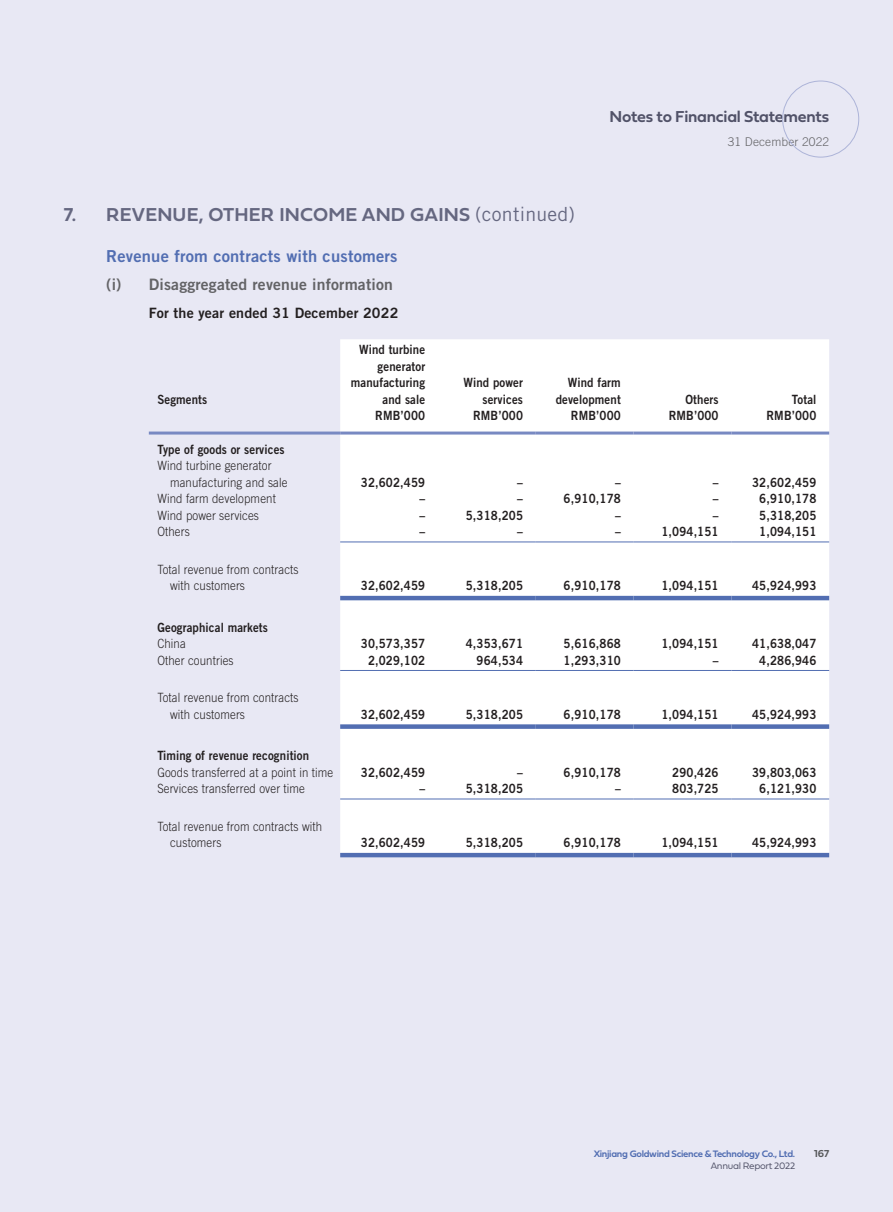
<style>
.page{position:relative;width:893px;height:1212px;background:#e8e8f4}
.page>*{position:absolute;margin:0;border:0;box-sizing:border-box;transform-origin:0 0}
.Heading_1{font:19.5px "Fieldwork Geo Demibold";letter-spacing:.01em;color:#656780}
.Heading_2{font:16.5px "Trade Gothic LT Std Bd 2";letter-spacing:.01em;color:#526eb2}
.t1{font:16.5px "Fieldwork Geo Demibold";letter-spacing:-.015em;color:#515268}
.Heading_3{font:15.75px "Trade Gothic LT Std Bd 2";letter-spacing:.01em;color:#636366}
.Body_Text{font:14.25px "Trade Gothic LT Std Bd 2";letter-spacing:.01em;color:#231f20}
.Body_Text-2{font:12.75px "Trade Gothic LT Std Bd 2";letter-spacing:.01em;color:#231f20;scale:.9 1}
.Body_Text-3{font:300 12.75px/16.5px "Trade Gothic LT Std";letter-spacing:.01em;color:#231f20;scale:.9 1}
.t2{font:300 12px "Trade Gothic LT Std";letter-spacing:.01em;color:#636366}
.t3{font:10.5px "Fieldwork Geo Demibold";color:#57585a}
.t4{font:9.75px "Fieldwork Geo Demibold";letter-spacing:-.03em;color:#526eb2}
.t5{font:9.75px "Fieldwork Geo Light";letter-spacing:-.03em;color:#515268}
.s1{font-family:"Trade Gothic LT Std"}
</style>
<div class="page">
<div style="left:782px;top:81px;width:77px;height:76px;border:1px solid #adb4d8;border-radius:50%"></div>
<div style="left:340px;top:339px;width:489px;height:513px;background:#fff"></div>
<hr style="left:149px;top:431px;width:191px;height:3px;background:#7889c2">
<hr style="left:340px;top:431px;width:98px;height:3px;background:#7889c2">
<hr style="left:438px;top:431px;width:98px;height:3px;background:#7889c2">
<hr style="left:536px;top:431px;width:98px;height:3px;background:#7889c2">
<hr style="left:634px;top:431px;width:97px;height:3px;background:#7889c2">
<hr style="left:731px;top:431px;width:98px;height:3px;background:#7889c2">
<hr style="left:340px;top:541px;width:98px;height:1px;background:#526eb2">
<hr style="left:438px;top:541px;width:98px;height:1px;background:#526eb2">
<hr style="left:536px;top:541px;width:98px;height:1px;background:#526eb2">
<hr style="left:634px;top:541px;width:97px;height:1px;background:#526eb2">
<hr style="left:731px;top:541px;width:98px;height:1px;background:#526eb2">
<hr style="left:340px;top:596px;width:98px;height:4px;background:#526eb2">
<hr style="left:438px;top:596px;width:98px;height:4px;background:#526eb2">
<hr style="left:536px;top:596px;width:98px;height:4px;background:#526eb2">
<hr style="left:634px;top:596px;width:97px;height:4px;background:#526eb2">
<hr style="left:731px;top:596px;width:98px;height:4px;background:#526eb2">
<hr style="left:340px;top:670px;width:98px;height:1px;background:#526eb2">
<hr style="left:438px;top:670px;width:98px;height:1px;background:#526eb2">
<hr style="left:536px;top:670px;width:98px;height:1px;background:#526eb2">
<hr style="left:634px;top:670px;width:97px;height:1px;background:#526eb2">
<hr style="left:731px;top:670px;width:98px;height:1px;background:#526eb2">
<div style="left:340px;top:724px;width:98px;height:5px;background:#526eb2"></div>
<div style="left:438px;top:724px;width:98px;height:5px;background:#526eb2"></div>
<div style="left:536px;top:724px;width:98px;height:5px;background:#526eb2"></div>
<div style="left:634px;top:724px;width:97px;height:5px;background:#526eb2"></div>
<div style="left:731px;top:724px;width:98px;height:5px;background:#526eb2"></div>
<hr style="left:340px;top:798px;width:98px;height:1px;background:#526eb2">
<hr style="left:438px;top:798px;width:98px;height:1px;background:#526eb2">
<hr style="left:536px;top:798px;width:98px;height:1px;background:#526eb2">
<hr style="left:634px;top:798px;width:97px;height:1px;background:#526eb2">
<hr style="left:731px;top:798px;width:98px;height:1px;background:#526eb2">
<hr style="left:340px;top:853px;width:98px;height:4px;background:#526eb2">
<hr style="left:438px;top:853px;width:98px;height:4px;background:#526eb2">
<hr style="left:536px;top:853px;width:98px;height:4px;background:#526eb2">
<hr style="left:634px;top:853px;width:97px;height:4px;background:#526eb2">
<hr style="left:731px;top:853px;width:98px;height:4px;background:#526eb2">
<p class="Heading_1" style="left:64px;top:199px;width:513px">7. REVENUE, OTHER INCOME AND GAINS <span class="s1">(continued)</span></p>
<p class="Heading_2" style="left:106px;top:246px;width:293px">Revenue from contracts with customers</p>
<p class="Heading_3" style="left:106px;top:275px;width:288px">(i) Disaggregated revenue information</p>
<p class="Body_Text" style="left:149px;top:304px;width:251px">For the year ended 31 December 2022</p>
<p class="t1" style="left:610px;top:104px;width:221px">Notes to Financial Statements</p>
<p class="t2" style="left:728px;top:134px;width:103px">31 December 2022</p>
<p class="Body_Text-2" style="left:157px;top:391px;width:57px">Segments</p>
<p class="Body_Text-2" style="left:157px;top:441px;width:143px">Type of goods or services</p>
<p class="Body_Text-3" style="left:170px;top:457px;width:132px;text-indent:-13px">Wind turbine generator manufacturing and sale</p>
<p class="Body_Text-2" style="left:359px;top:342px;width:75px">Wind turbine</p>
<p class="Body_Text-2" style="left:378px;top:358px;width:54px">generator</p>
<p class="Body_Text-2" style="left:351px;top:375px;width:84px">manufacturing</p>
<p class="Body_Text-2" style="left:382px;top:391px;width:49px">and sale</p>
<p class="Body_Text-2" style="left:464px;top:375px;width:67px">Wind power</p>
<p class="Body_Text-2" style="left:483px;top:391px;width:46px">services</p>
<p class="Body_Text-2" style="left:568px;top:375px;width:60px">Wind farm</p>
<p class="Body_Text-2" style="left:556px;top:391px;width:74px">development</p>
<p class="Body_Text-2" style="left:685px;top:391px;width:38px">Others</p>
<p class="Body_Text-2" style="left:792px;top:391px;width:29px">Total</p>
<p class="Body_Text-2" style="left:375px;top:408px;width:57px">RMB’000</p>
<p class="Body_Text-2" style="left:473px;top:408px;width:57px">RMB’000</p>
<p class="Body_Text-2" style="left:571px;top:408px;width:57px">RMB’000</p>
<p class="Body_Text-2" style="left:669px;top:408px;width:57px">RMB’000</p>
<p class="Body_Text-2" style="left:766px;top:408px;width:57px">RMB’000</p>
<p class="Body_Text-2" style="left:361px;top:474px;width:73px">32,602,459</p>
<p class="Body_Text-2" style="left:517px;top:474px;width:8px">–</p>
<p class="Body_Text-2" style="left:615px;top:474px;width:8px">–</p>
<p class="Body_Text-2" style="left:713px;top:474px;width:8px">–</p>
<p class="Body_Text-2" style="left:752px;top:474px;width:73px">32,602,459</p>
<p class="Body_Text-3" style="left:157px;top:490px;width:133px">Wind farm development</p>
<p class="Body_Text-2" style="left:419px;top:491px;width:8px">–</p>
<p class="Body_Text-2" style="left:517px;top:491px;width:8px">–</p>
<p class="Body_Text-2" style="left:564px;top:491px;width:65px">6,910,178</p>
<p class="Body_Text-2" style="left:713px;top:491px;width:8px">–</p>
<p class="Body_Text-2" style="left:759px;top:491px;width:65px">6,910,178</p>
<p class="Body_Text-3" style="left:157px;top:507px;width:115px">Wind power services</p>
<p class="Body_Text-2" style="left:419px;top:507px;width:8px">–</p>
<p class="Body_Text-2" style="left:466px;top:507px;width:65px">5,318,205</p>
<p class="Body_Text-2" style="left:615px;top:507px;width:8px">–</p>
<p class="Body_Text-2" style="left:713px;top:507px;width:8px">–</p>
<p class="Body_Text-2" style="left:759px;top:507px;width:65px">5,318,205</p>
<p class="Body_Text-3" style="left:157px;top:523px;width:38px">Others</p>
<p class="Body_Text-2" style="left:419px;top:524px;width:8px">–</p>
<p class="Body_Text-2" style="left:517px;top:524px;width:8px">–</p>
<p class="Body_Text-2" style="left:615px;top:524px;width:8px">–</p>
<p class="Body_Text-2" style="left:661px;top:524px;width:65px">1,094,151</p>
<p class="Body_Text-2" style="left:759px;top:524px;width:65px">1,094,151</p>
<p class="Body_Text-3" style="left:170px;top:561px;width:144px;text-indent:-13px">Total revenue from contracts with customers</p>
<p class="Body_Text-2" style="left:361px;top:578px;width:73px">32,602,459</p>
<p class="Body_Text-2" style="left:466px;top:578px;width:65px">5,318,205</p>
<p class="Body_Text-2" style="left:564px;top:578px;width:65px">6,910,178</p>
<p class="Body_Text-2" style="left:661px;top:578px;width:65px">1,094,151</p>
<p class="Body_Text-2" style="left:752px;top:578px;width:73px">45,924,993</p>
<p class="Body_Text-2" style="left:157px;top:619px;width:124px">Geographical markets</p>
<p class="Body_Text-3" style="left:157px;top:635px;width:33px">China</p>
<p class="Body_Text-2" style="left:361px;top:636px;width:73px">30,573,357</p>
<p class="Body_Text-2" style="left:466px;top:636px;width:65px">4,353,671</p>
<p class="Body_Text-2" style="left:564px;top:636px;width:65px">5,616,868</p>
<p class="Body_Text-2" style="left:661px;top:636px;width:65px">1,094,151</p>
<p class="Body_Text-2" style="left:752px;top:636px;width:73px">41,638,047</p>
<p class="Body_Text-3" style="left:157px;top:652px;width:86px">Other countries</p>
<p class="Body_Text-2" style="left:368px;top:652px;width:65px">2,029,102</p>
<p class="Body_Text-2" style="left:477px;top:652px;width:53px">964,534</p>
<p class="Body_Text-2" style="left:564px;top:652px;width:65px">1,293,310</p>
<p class="Body_Text-2" style="left:713px;top:652px;width:8px">–</p>
<p class="Body_Text-2" style="left:759px;top:652px;width:65px">4,286,946</p>
<p class="Body_Text-3" style="left:170px;top:689px;width:144px;text-indent:-13px">Total revenue from contracts with customers</p>
<p class="Body_Text-2" style="left:361px;top:706px;width:73px">32,602,459</p>
<p class="Body_Text-2" style="left:466px;top:706px;width:65px">5,318,205</p>
<p class="Body_Text-2" style="left:564px;top:706px;width:65px">6,910,178</p>
<p class="Body_Text-2" style="left:661px;top:706px;width:65px">1,094,151</p>
<p class="Body_Text-2" style="left:752px;top:706px;width:73px">45,924,993</p>
<p class="Body_Text-2" style="left:157px;top:748px;width:170px">Timing of revenue recognition</p>
<p class="Body_Text-3" style="left:157px;top:764px;width:197px">Goods transferred at a point in time</p>
<p class="Body_Text-2" style="left:361px;top:764px;width:73px">32,602,459</p>
<p class="Body_Text-2" style="left:517px;top:764px;width:8px">–</p>
<p class="Body_Text-2" style="left:564px;top:764px;width:65px">6,910,178</p>
<p class="Body_Text-2" style="left:672px;top:764px;width:53px">290,426</p>
<p class="Body_Text-2" style="left:752px;top:764px;width:73px">39,803,063</p>
<p class="Body_Text-3" style="left:157px;top:780px;width:166px">Services transferred over time</p>
<p class="Body_Text-2" style="left:419px;top:781px;width:8px">–</p>
<p class="Body_Text-2" style="left:466px;top:781px;width:65px">5,318,205</p>
<p class="Body_Text-2" style="left:615px;top:781px;width:8px">–</p>
<p class="Body_Text-2" style="left:672px;top:781px;width:53px">803,725</p>
<p class="Body_Text-2" style="left:759px;top:781px;width:65px">6,121,930</p>
<p class="Body_Text-3" style="left:170px;top:818px;width:171px;text-indent:-13px">Total revenue from contracts with customers</p>
<p class="Body_Text-2" style="left:361px;top:835px;width:73px">32,602,459</p>
<p class="Body_Text-2" style="left:466px;top:835px;width:65px">5,318,205</p>
<p class="Body_Text-2" style="left:564px;top:835px;width:65px">6,910,178</p>
<p class="Body_Text-2" style="left:661px;top:835px;width:65px">1,094,151</p>
<p class="Body_Text-2" style="left:752px;top:835px;width:73px">45,924,993</p>
<p class="t4" style="left:594px;top:1146px;width:203px">Xinjiang Goldwind Science &amp; Technology Co., Ltd.</p>
<p class="t5" style="left:711px;top:1158px;width:86px">Annual Report 2022</p>
<p class="t3" style="left:814px;top:1145px;width:16px">167</p>
</div>
